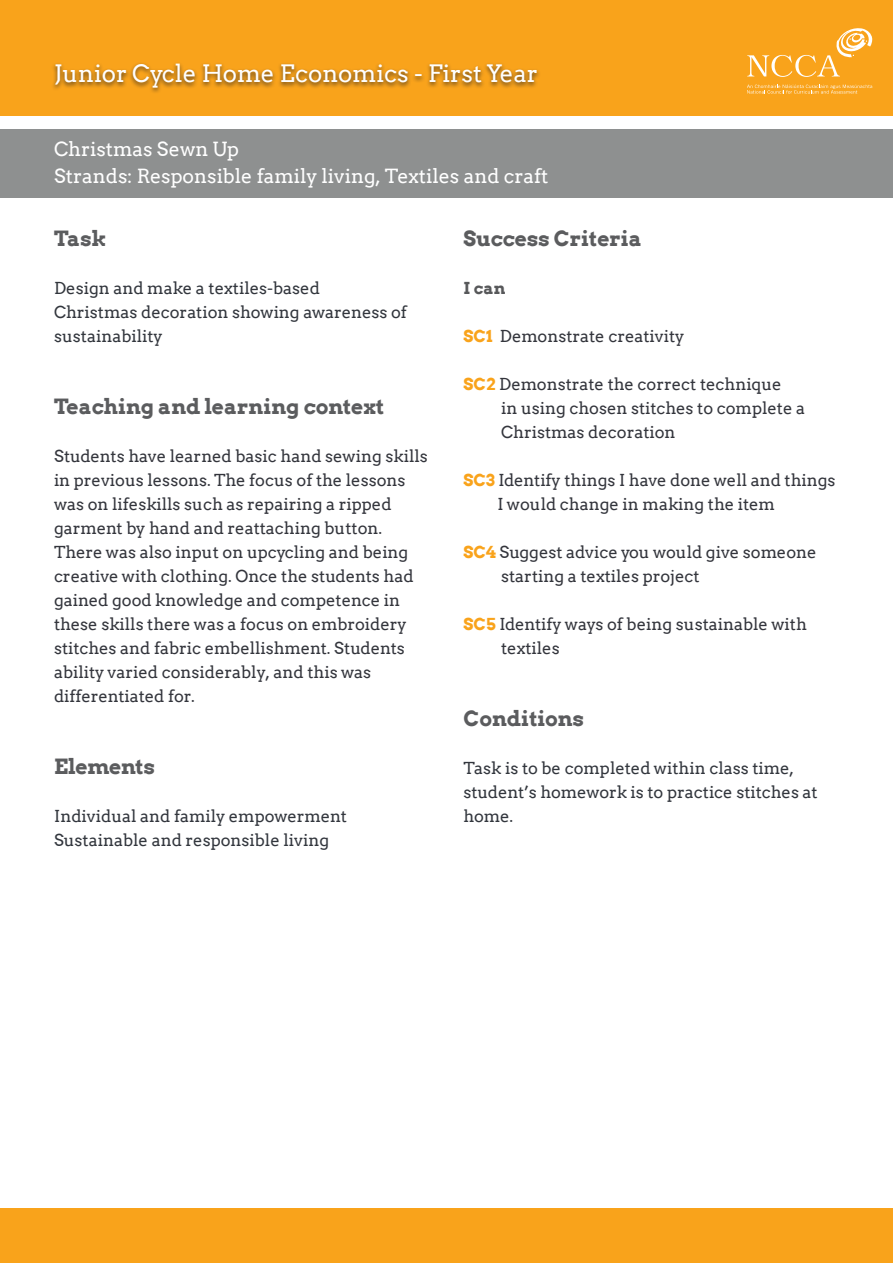
<style>
.page{position:relative;width:893px;height:1263px;background:#fff}
.page>*{position:absolute;margin:0;border:0;box-sizing:border-box;transform-origin:0 0}
.t1{font:24px "Arvo";color:#fff}
.t2{font:700 21px "Arvo";color:#5b5c5e}
.t3{font:19.5px "Arvo";color:#fff}
.t4{font:16.5px/24px "Arvo";color:#33353c}
.t5{font:16.5px/24px "Arvo";color:#32363d}
.t6{font:700 16.5px "Arvo";color:#57585a}
.s1{font-weight:700;color:#f9a31b}
</style>
<div class="page">
<div style="left:0;top:0;width:893px;height:116px;background:#f9a31b"></div>
<div style="left:0;top:1209px;width:893px;height:54px;background:#f9a31b"></div>
<div style="left:51px;top:61px;width:490px;height:32px;background:#231f20;opacity:.73"></div>
<svg style="left:747px;top:85px;width:125px;height:9px"></svg>
<svg style="left:747px;top:28px;width:125px;height:49px"></svg>
<div style="left:0;top:130px;width:893px;height:68px;background:#8e9090"></div>
<p class="t1" style="left:54px;top:60px;width:486px">Junior Cycle Home Economics - First Year</p>
<p class="t3" style="left:54px;top:138px;width:187px">Christmas Sewn Up</p>
<p class="t3" style="left:54px;top:165px;width:496px">Strands: Responsible family living, Textiles and craft</p>
<p class="t2" style="left:54px;top:227px;width:54px">Task</p>
<p class="t5" style="left:54px;top:277px;width:354px">Design and make a textiles-based<br>Christmas decoration showing awareness of sustainability</p>
<p class="t2" style="left:54px;top:395px;width:332px">Teaching and learning context</p>
<p class="t4" style="left:54px;top:445px;width:375px">Students have learned basic hand sewing skills in previous lessons. The focus of the lessons was on lifeskills such as repairing a ripped garment by hand and reattaching button.<br>There was also input on upcycling and being creative with clothing. Once the students had gained good knowledge and competence in these skills there was a focus on embroidery stitches and fabric embellishment. Students ability varied considerably, and this was differentiated for.</p>
<p class="t2" style="left:54px;top:755px;width:103px">Elements</p>
<p class="t5" style="left:54px;top:805px;width:294px">Individual and family empowerment</p>
<p class="t5" style="left:54px;top:829px;width:277px">Sustainable and responsible living</p>
<p class="t2" style="left:463px;top:227px;width:180px">Success Criteria</p>
<p class="t6" style="left:463px;top:279px;width:44px">I can</p>
<p class="t4" style="left:463px;top:325px;width:223px"><span class="s1">SC1</span> Demonstrate creativity</p>
<p class="t4" style="left:501px;top:373px;width:305px;text-indent:-38px"><span class="s1">SC2</span> Demonstrate the correct technique<br>in using chosen stitches to complete a<br>Christmas decoration</p>
<p class="t4" style="left:497px;top:469px;width:340px;text-indent:-34px"><span class="s1">SC3</span> Identify things I have done well and things<br>I would change in making the item</p>
<p class="t4" style="left:501px;top:541px;width:317px;text-indent:-38px"><span class="s1">SC4</span> Suggest advice you would give someone starting a textiles project</p>
<p class="t4" style="left:501px;top:613px;width:307px;text-indent:-38px"><span class="s1">SC5</span> Identify ways of being sustainable with textiles</p>
<p class="t2" style="left:463px;top:707px;width:122px">Conditions</p>
<p class="t5" style="left:463px;top:757px;width:356px">Task is to be completed within class time, student’s homework is to practice stitches at home.</p>
</div>
